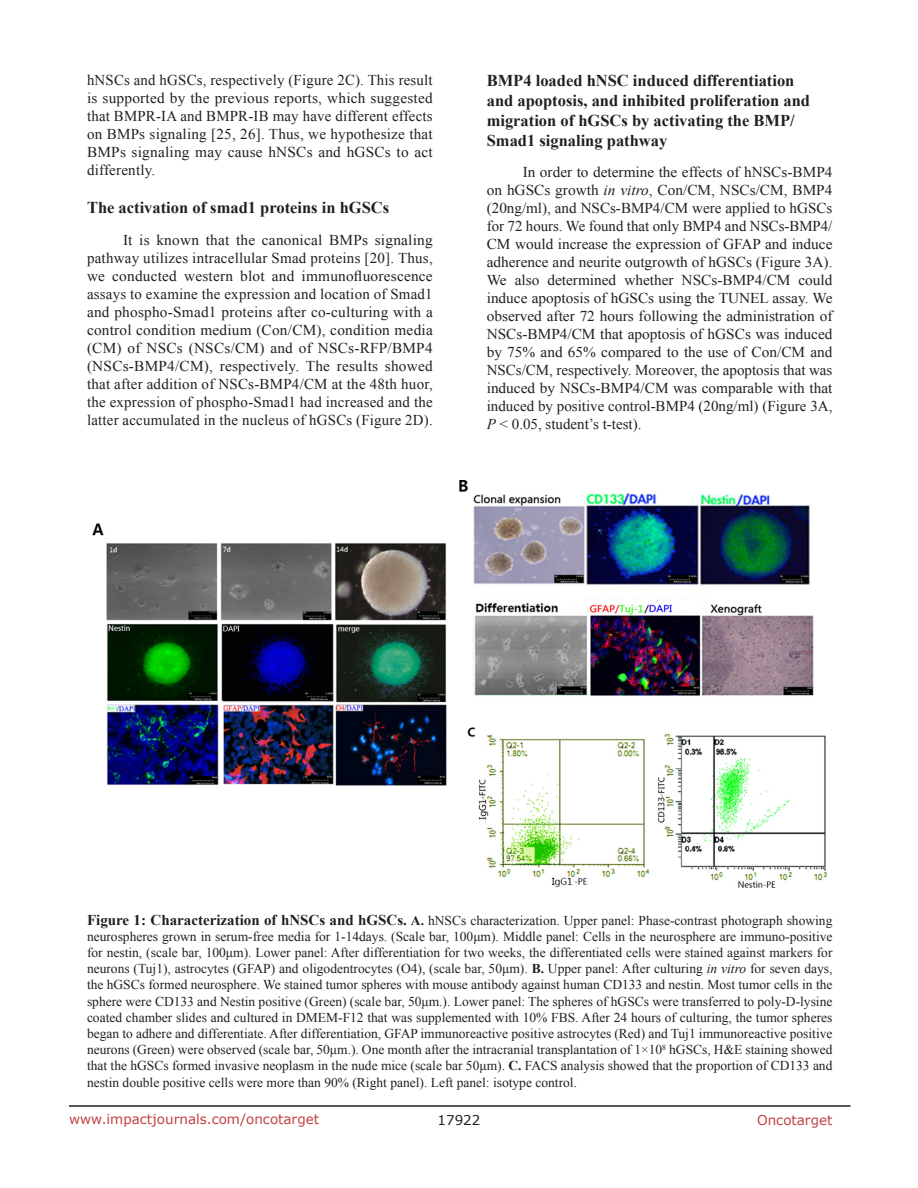
<style>
.page{position:relative;width:918px;height:1188px;background:#fff}
.page>*{position:absolute;margin:0;border:0;box-sizing:border-box;transform-origin:0 0}
.SubHeading{font:700 16.5px/19.8px "Times New Roman";color:#231f20}
.BodyText{font:15px/18px "Times New Roman";letter-spacing:.015em;color:#231f20;text-align:justify}
.figuretext{font:13.5px/16.2px "Times New Roman";color:#231f20;text-align:justify}
.t1{font:13.5px "Verdana";color:#c24141}
.t2{font:13.5px "Verdana";color:#231f20}
.s1{font-style:italic}
.s2{font-weight:700;font-size:15px}
.s3{font-weight:700}
</style>
<div class="page">
<hr style="left:69px;top:1105px;width:781px;height:2px;background:#231f20">
<img style="left:93px;top:481px;width:734px;height:406px">
<p class="BodyText" style="left:87px;top:71px;width:347px">hNSCs and hGSCs, respectively (Figure 2C). This result is supported by the previous reports, which suggested that BMPR-IA and BMPR-IB may have different effects on BMPs signaling [25, 26]. Thus, we hypothesize that BMPs signaling may cause hNSCs and hGSCs to act differently.</p>
<p class="SubHeading" style="left:87px;top:197px;width:304px">The activation of smad1 proteins in hGSCs</p>
<p class="BodyText" style="left:87px;top:230px;width:347px;text-indent:36px">It is known that the canonical BMPs signaling pathway utilizes intracellular Smad proteins [20]. Thus, we conducted western blot and immunofluorescence assays to examine the expression and location of Smad1 and phospho-Smad1 proteins after co-culturing with a control condition medium (Con/CM), condition media (CM) of NSCs (NSCs/CM) and of NSCs-RFP/BMP4 (NSCs-BMP4/CM), respectively. The results showed that after addition of NSCs-BMP4/CM at the 48th huor, the expression of phospho-Smad1 had increased and the latter accumulated in the nucleus of hGSCs (Figure 2D).</p>
<p class="SubHeading" style="left:487px;top:70px;width:325px">BMP4 loaded hNSC induced differentiation and apoptosis, and inhibited proliferation and migration of hGSCs by activating the BMP/ Smad1 signaling pathway</p>
<p class="BodyText" style="left:487px;top:163px;width:347px;text-indent:36px">In order to determine the effects of hNSCs-BMP4 on hGSCs growth <span class="s1">in vitro</span>, Con/CM, NSCs/CM, BMP4 (20ng/ml), and NSCs-BMP4/CM were applied to hGSCs for 72 hours. We found that only BMP4 and NSCs-BMP4/ CM would increase the expression of GFAP and induce adherence and neurite outgrowth of hGSCs (Figure 3A).<br>We also determined whether NSCs-BMP4/CM could induce apoptosis of hGSCs using the TUNEL assay. We observed after 72 hours following the administration of NSCs-BMP4/CM that apoptosis of hGSCs was induced by 75% and 65% compared to the use of Con/CM and NSCs/CM, respectively. Moreover, the apoptosis that was induced by NSCs-BMP4/CM was comparable with that induced by positive control-BMP4 (20ng/ml) (Figure 3A, <span class="s1">P</span> &lt; 0.05, student’s t-test).</p>
<p class="figuretext" style="left:87px;top:912px;width:747px"><span class="s2">Figure 1: Characterization of hNSCs and hGSCs.</span> <span class="s3">A.</span> hNSCs characterization. Upper panel: Phase-contrast photograph showing neurospheres grown in serum-free media for 1-14days. (Scale bar, 100μm). Middle panel: Cells in the neurosphere are immuno-positive for nestin, (scale bar, 100μm). Lower panel: After differentiation for two weeks, the differentiated cells were stained against markers for neurons (Tuj1), astrocytes (GFAP) and oligodentrocytes (O4), (scale bar, 50μm). <span class="s3">B.</span> Upper panel: After culturing <span class="s1">in vitro</span> for seven days, the hGSCs formed neurosphere. We stained tumor spheres with mouse antibody against human CD133 and nestin. Most tumor cells in the sphere were CD133 and Nestin positive (Green) (scale bar, 50μm.). Lower panel: The spheres of hGSCs were transferred to poly-D-lysine coated chamber slides and cultured in DMEM-F12 that was supplemented with 10% FBS. After 24 hours of culturing, the tumor spheres began to adhere and differentiate. After differentiation, GFAP immunoreactive positive astrocytes (Red) and Tuj1 immunoreactive positive neurons (Green) were observed (scale bar, 50μm.). One month after the intracranial transplantation of 1×10<sup>8</sup> hGSCs, H&amp;E staining showed that the hGSCs formed invasive neoplasm in the nude mice (scale bar 50μm). <span class="s3">C.</span> FACS analysis showed that the proportion of CD133 and nestin double positive cells were more than 90% (Right panel). Left panel: isotype control.</p>
<p class="t1" style="left:69px;top:1110px;width:252px">www.impactjournals.com/oncotarget</p>
<p class="t2" style="left:438px;top:1111px;width:44px">17922</p>
<p class="t1" style="left:757px;top:1111px;width:77px">Oncotarget</p>
</div>
